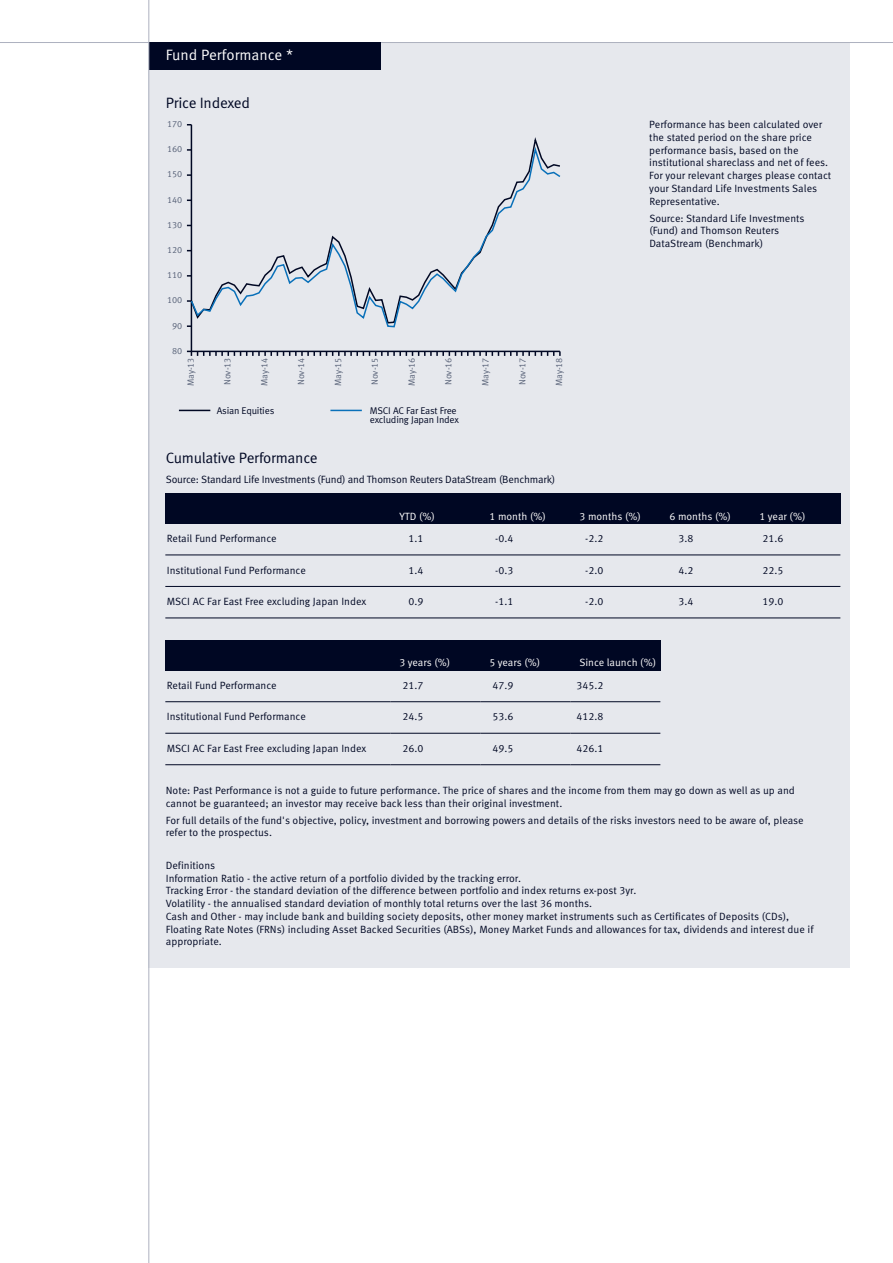
<style>
.page{position:relative;width:893px;height:1263px;background:#fff}
.page>*{position:absolute;margin:0;border:0;box-sizing:border-box;transform-origin:0 0}
.t1{font:15px "Meta Standard Life Pro TF Norm";letter-spacing:-.015em;color:#000723}
.t2{font:15px "Meta Standard Life Pro TF Norm";color:#fff}
.t3{font:10.5px/12.8px "Meta Standard Life Pro TF Norm";color:#000723}
.t4{font:10.5px "Meta Standard Life Pro TF Norm";color:#fff}
.t5{font:9.75px/9px "Meta Standard Life Pro TF Norm";letter-spacing:-.02em;color:#000723}
.t6{font:9px "Meta Standard Life Pro TF Norm";color:#586278}
</style>
<div class="page">
<div style="left:149px;top:43px;width:701px;height:1169px;background:#e6e8ed"></div>
<div style="left:149px;top:969px;width:702px;height:243px;background:#fff"></div>
<hr style="left:0;top:42px;width:893px;height:1px;background:#adb1bf">
<div style="left:149px;top:43px;width:231px;height:27px;background:#000723"></div>
<hr style="left:179px;top:410px;width:31px;height:1px;background:#000723">
<hr style="left:330px;top:410px;width:32px;height:1px;background:#0970b9">
<hr style="left:191px;top:125px;width:1px;height:226px;background:#000723">
<svg style="left:187px;top:351px;width:374px;height:5px"></svg>
<svg style="left:189px;top:144px;width:372px;height:184px"></svg>
<div style="left:165px;top:494px;width:225px;height:30px;background:#000723"></div>
<div style="left:390px;top:494px;width:90px;height:30px;background:#000723"></div>
<div style="left:480px;top:494px;width:90px;height:30px;background:#000723"></div>
<div style="left:570px;top:494px;width:90px;height:30px;background:#000723"></div>
<div style="left:660px;top:494px;width:90px;height:30px;background:#000723"></div>
<div style="left:750px;top:494px;width:90px;height:30px;background:#000723"></div>
<hr style="left:165px;top:555px;width:675px;height:1px;background:#000723">
<hr style="left:165px;top:586px;width:675px;height:1px;background:#000723">
<hr style="left:165px;top:618px;width:675px;height:1px;background:#000723">
<div style="left:165px;top:640px;width:225px;height:30px;background:#000723"></div>
<div style="left:390px;top:640px;width:90px;height:30px;background:#000723"></div>
<div style="left:480px;top:640px;width:90px;height:30px;background:#000723"></div>
<div style="left:570px;top:640px;width:90px;height:30px;background:#000723"></div>
<hr style="left:165px;top:701px;width:225px;height:1px;background:#000723">
<hr style="left:570px;top:701px;width:90px;height:1px;background:#000723">
<hr style="left:390px;top:701px;width:90px;height:1px;background:#000723">
<hr style="left:480px;top:701px;width:90px;height:1px;background:#000723">
<hr style="left:165px;top:733px;width:225px;height:1px;background:#000723">
<hr style="left:570px;top:733px;width:90px;height:1px;background:#000723">
<hr style="left:390px;top:733px;width:90px;height:1px;background:#000723">
<hr style="left:480px;top:733px;width:90px;height:1px;background:#000723">
<hr style="left:165px;top:764px;width:225px;height:1px;background:#000723">
<hr style="left:570px;top:764px;width:90px;height:1px;background:#000723">
<hr style="left:390px;top:764px;width:90px;height:1px;background:#000723">
<hr style="left:480px;top:764px;width:90px;height:1px;background:#000723">
<hr style="left:148px;top:0;width:1px;height:1263px;background:#adb1bf">
<h1 class="t2" style="left:166px;top:49px;width:129px">Fund Performance *</h1>
<h1 class="t1" style="left:166px;top:97px;width:86px">Price Indexed</h1>
<p class="t6" style="left:167px;top:121px;width:17px">170</p>
<p class="t6" style="left:167px;top:146px;width:17px">160</p>
<p class="t6" style="left:167px;top:171px;width:17px">150</p>
<p class="t6" style="left:167px;top:196px;width:17px">140</p>
<p class="t6" style="left:167px;top:221px;width:17px">130</p>
<p class="t6" style="left:167px;top:246px;width:17px">120</p>
<p class="t6" style="left:167px;top:272px;width:17px">110</p>
<p class="t6" style="left:167px;top:297px;width:17px">100</p>
<p class="t6" style="left:172px;top:322px;width:12px">90</p>
<p class="t6" style="left:172px;top:347px;width:12px">80</p>
<p class="t6" style="left:187px;top:386px;width:30px;rotate:-90deg">May-13</p>
<p class="t6" style="left:224px;top:385px;width:29px;rotate:-90deg">Nov-13</p>
<p class="t6" style="left:261px;top:386px;width:30px;rotate:-90deg">May-14</p>
<p class="t6" style="left:298px;top:385px;width:29px;rotate:-90deg">Nov-14</p>
<p class="t6" style="left:335px;top:386px;width:30px;rotate:-90deg">May-15</p>
<p class="t6" style="left:371px;top:385px;width:29px;rotate:-90deg">Nov-15</p>
<p class="t6" style="left:408px;top:386px;width:30px;rotate:-90deg">May-16</p>
<p class="t6" style="left:445px;top:385px;width:29px;rotate:-90deg">Nov-16</p>
<p class="t6" style="left:482px;top:386px;width:30px;rotate:-90deg">May-17</p>
<p class="t6" style="left:519px;top:385px;width:29px;rotate:-90deg">Nov-17</p>
<p class="t6" style="left:556px;top:386px;width:30px;rotate:-90deg">May-18</p>
<p class="t5" style="left:217px;top:406px;width:59px">Asian Equities</p>
<p class="t5" style="left:370px;top:406px;width:91px">MSCI AC Far East Free excluding Japan Index</p>
<p class="t3" style="left:649px;top:119px;width:183px">Performance has been calculated over the stated period on the share price performance basis, based on the institutional shareclass and net of fees.<br>For your relevant charges please contact your Standard Life Investments Sales Representative.</p>
<p class="t3" style="left:649px;top:212px;width:157px">Source: Standard Life Investments (Fund) and Thomson Reuters<br>DataStream (Benchmark)</p>
<h1 class="t1" style="left:166px;top:453px;width:153px">Cumulative Performance</h1>
<p class="t3" style="left:166px;top:474px;width:391px">Source: Standard Life Investments (Fund) and Thomson Reuters DataStream (Benchmark)</p>
<p class="t4" style="left:399px;top:512px;width:37px">YTD (%)</p>
<p class="t4" style="left:489px;top:512px;width:58px">1 month (%)</p>
<p class="t4" style="left:579px;top:512px;width:63px">3 months (%)</p>
<p class="t4" style="left:669px;top:512px;width:63px">6 months (%)</p>
<p class="t4" style="left:759px;top:512px;width:48px">1 year (%)</p>
<p class="t3" style="left:167px;top:533px;width:111px">Retail Fund Performance</p>
<p class="t3" style="left:408px;top:533px;width:16px">1.1</p>
<p class="t3" style="left:495px;top:533px;width:20px">-0.4</p>
<p class="t3" style="left:585px;top:533px;width:20px">-2.2</p>
<p class="t3" style="left:678px;top:533px;width:16px">3.8</p>
<p class="t3" style="left:762px;top:533px;width:22px">21.6</p>
<p class="t3" style="left:167px;top:564px;width:141px">Institutional Fund Performance</p>
<p class="t3" style="left:408px;top:564px;width:16px">1.4</p>
<p class="t3" style="left:495px;top:564px;width:20px">-0.3</p>
<p class="t3" style="left:585px;top:564px;width:20px">-2.0</p>
<p class="t3" style="left:678px;top:564px;width:16px">4.2</p>
<p class="t3" style="left:762px;top:564px;width:22px">22.5</p>
<p class="t3" style="left:167px;top:596px;width:201px">MSCI AC Far East Free excluding Japan Index</p>
<p class="t3" style="left:408px;top:596px;width:16px">0.9</p>
<p class="t3" style="left:495px;top:596px;width:20px">-1.1</p>
<p class="t3" style="left:585px;top:596px;width:20px">-2.0</p>
<p class="t3" style="left:678px;top:596px;width:16px">3.4</p>
<p class="t3" style="left:762px;top:596px;width:22px">19.0</p>
<p class="t4" style="left:399px;top:658px;width:52px">3 years (%)</p>
<p class="t4" style="left:489px;top:658px;width:52px">5 years (%)</p>
<p class="t4" style="left:579px;top:658px;width:78px">Since launch (%)</p>
<p class="t3" style="left:167px;top:679px;width:111px">Retail Fund Performance</p>
<p class="t3" style="left:402px;top:679px;width:22px">21.7</p>
<p class="t3" style="left:492px;top:679px;width:22px">47.9</p>
<p class="t3" style="left:576px;top:679px;width:28px">345.2</p>
<p class="t3" style="left:167px;top:711px;width:141px">Institutional Fund Performance</p>
<p class="t3" style="left:402px;top:711px;width:22px">24.5</p>
<p class="t3" style="left:492px;top:711px;width:22px">53.6</p>
<p class="t3" style="left:576px;top:711px;width:28px">412.8</p>
<p class="t3" style="left:167px;top:742px;width:201px">MSCI AC Far East Free excluding Japan Index</p>
<p class="t3" style="left:402px;top:742px;width:22px">26.0</p>
<p class="t3" style="left:492px;top:742px;width:22px">49.5</p>
<p class="t3" style="left:576px;top:742px;width:28px">426.1</p>
<p class="t3" style="left:166px;top:785px;width:630px">Note: Past Performance is not a guide to future performance. The price of shares and the income from them may go down as well as up and cannot be guaranteed; an investor may receive back less than their original investment.</p>
<p class="t3" style="left:166px;top:814px;width:639px">For full details of the fund's objective, policy, investment and borrowing powers and details of the risks investors need to be aware of, please refer to the prospectus.</p>
<p class="t3" style="left:166px;top:860px;width:649px">Definitions<br>Information Ratio - the active return of a portfolio divided by the tracking error.<br>Tracking Error - the standard deviation of the difference between portfolio and index returns ex-post 3yr.<br>Volatility - the annualised standard deviation of monthly total returns over the last 36 months.<br>Cash and Other - may include bank and building society deposits, other money market instruments such as Certificates of Deposits (CDs), Floating Rate Notes (FRNs) including Asset Backed Securities (ABSs), Money Market Funds and allowances for tax, dividends and interest due if appropriate.</p>
</div>
